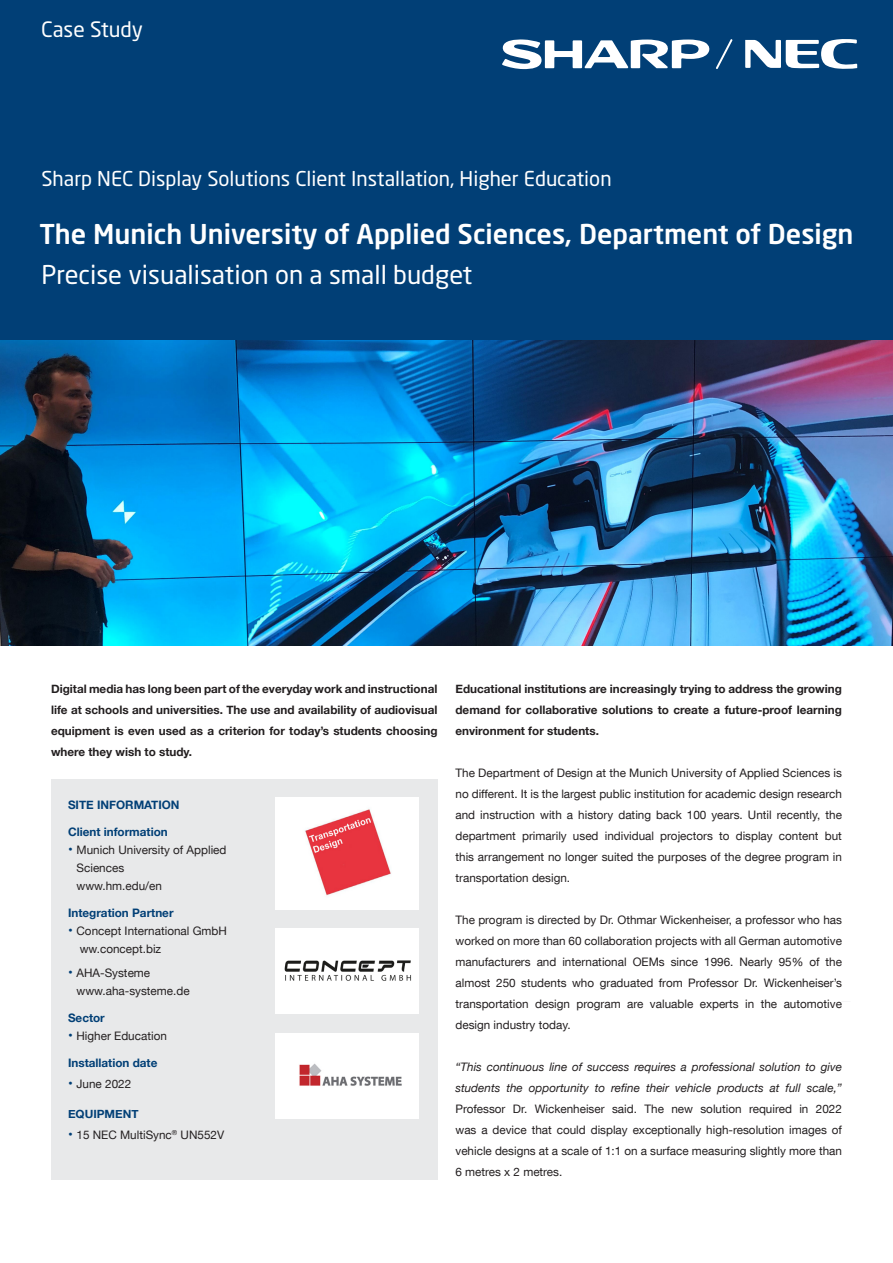
<style>
.page{position:relative;width:893px;height:1263px;background:#fff}
.page>*{position:absolute;margin:0;border:0;box-sizing:border-box;transform-origin:0 0}
.t1{font:500 27px "Neo Sans Pro";color:#fff}
.t2{font:25.5px "Neo Sans Pro";color:#fff}
.t3{font:21px "Neo Sans Pro";color:#fff}
.t4{font:20.25px "Neo Sans Pro";color:#fff}
.t5{font:11.7px/21px "Helvetica Neue LT Com";color:#231f20;text-align:justify}
.t6{font:700 11.7px/21px "Helvetica Neue";color:#231f20;text-align:justify}
.t7{font:11.7px/18px "Helvetica Neue";color:#231f20}
.t8{font:700 11.7px "Helvetica Neue";color:#013f76}
.t9{font:700 11.4px "Helvetica Neue";color:#013f76}
.s1{font-family:"Helvetica Neue";font-style:italic}
.s2{font-family:"Helvetica";font-size:13.5px;color:#013f76}
</style>
<div class="page">
<div style="left:0;top:0;width:893px;height:340px;background:#013f76"></div>
<div style="left:51px;top:779px;width:386px;height:401px;background:#e8e9ea"></div>
<div style="left:276px;top:797px;width:143px;height:113px;background:#fff"></div>
<img style="left:304px;top:808px;width:87px;height:88px">
<svg style="left:745px;top:39px;width:112px;height:30px"></svg>
<svg style="left:502px;top:39px;width:231px;height:30px"></svg>
<img style="left:276px;top:1033px;width:143px;height:85px">
<div style="left:276px;top:928px;width:143px;height:85px;background:#fff"></div>
<img style="left:284px;top:960px;width:128px;height:21px">
<img style="left:0;top:340px;width:893px;height:305px">
<p class="t3" style="left:41px;top:17px;width:103px">Case Study</p>
<p class="t4" style="left:41px;top:166px;width:572px">Sharp NEC Display Solutions Client Installation, Higher Education</p>
<p class="t1" style="left:39px;top:217px;width:816px">The Munich University of Applied Sciences, Department of Design</p>
<p class="t2" style="left:41px;top:259px;width:432px">Precise visualisation on a small budget</p>
<p class="t6" style="left:51px;top:679px;width:388px">Digital media has long been part of the everyday work and instructional life at schools and universities. The use and availability of audiovisual equipment is even used as a criterion for today’s students choosing where they wish to study.</p>
<p class="t6" style="left:455px;top:679px;width:388px">Educational institutions are increasingly trying to address the growing demand for collaborative solutions to create a future-proof learning environment for students.</p>
<p class="t5" style="left:455px;top:762px;width:388px">The Department of Design at the Munich University of Applied Sciences is no different. It is the largest public institution for academic design research and instruction with a history dating back 100 years. Until recently, the department primarily used individual projectors to display content but this arrangement no longer suited the purposes of the degree program in transportation design.</p>
<p class="t5" style="left:455px;top:909px;width:388px">The program is directed by Dr. Othmar Wickenheiser, a professor who has worked on more than 60 collaboration projects with all German automotive manufacturers and international OEMs since 1996. Nearly 95% of the almost 250 students who graduated from Professor Dr. Wickenheiser’s transportation design program are valuable experts in the automotive design industry today.</p>
<p class="t5" style="left:455px;top:1056px;width:388px"><span class="s1">“This continuous line of success requires a professional solution to give students the opportunity to refine their vehicle products at full scale,” </span>Professor Dr. Wickenheiser said. The new solution required in 2022 was a device that could display exceptionally high-resolution images of vehicle designs at a scale of 1:1 on a surface measuring slightly more than 6 metres x 2 metres.</p>
<p class="t8" style="left:68px;top:795px;width:113px">SITE INFORMATION</p>
<p class="t8" style="left:68px;top:822px;width:101px">Client information</p>
<p class="t7" style="left:77px;top:841px;width:151px;text-indent:-9px"><span class="s2">•</span> Munich University of Applied<br>Sciences<br>www.hm.edu/en</p>
<p class="t8" style="left:68px;top:903px;width:107px">Integration Partner</p>
<p class="t7" style="left:80px;top:922px;width:149px;text-indent:-12px"><span class="s2">•</span> Concept International GmbH ww.concept.biz</p>
<p class="t7" style="left:77px;top:964px;width:115px;text-indent:-9px"><span class="s2">•</span> AHA-Systeme www.aha-systeme.de</p>
<p class="t8" style="left:68px;top:1008px;width:38px">Sector</p>
<p class="t7" style="left:68px;top:1027px;width:100px"><span class="s2">•</span> Higher Education</p>
<p class="t8" style="left:68px;top:1053px;width:91px">Installation date</p>
<p class="t7" style="left:68px;top:1075px;width:65px"><span class="s2">•</span> June 2022</p>
<p class="t9" style="left:68px;top:1105px;width:72px">EQUIPMENT</p>
<p class="t7" style="left:68px;top:1126px;width:158px"><span class="s2">•</span> 15 NEC MultiSync<sup>®</sup> UN552V</p>
</div>
